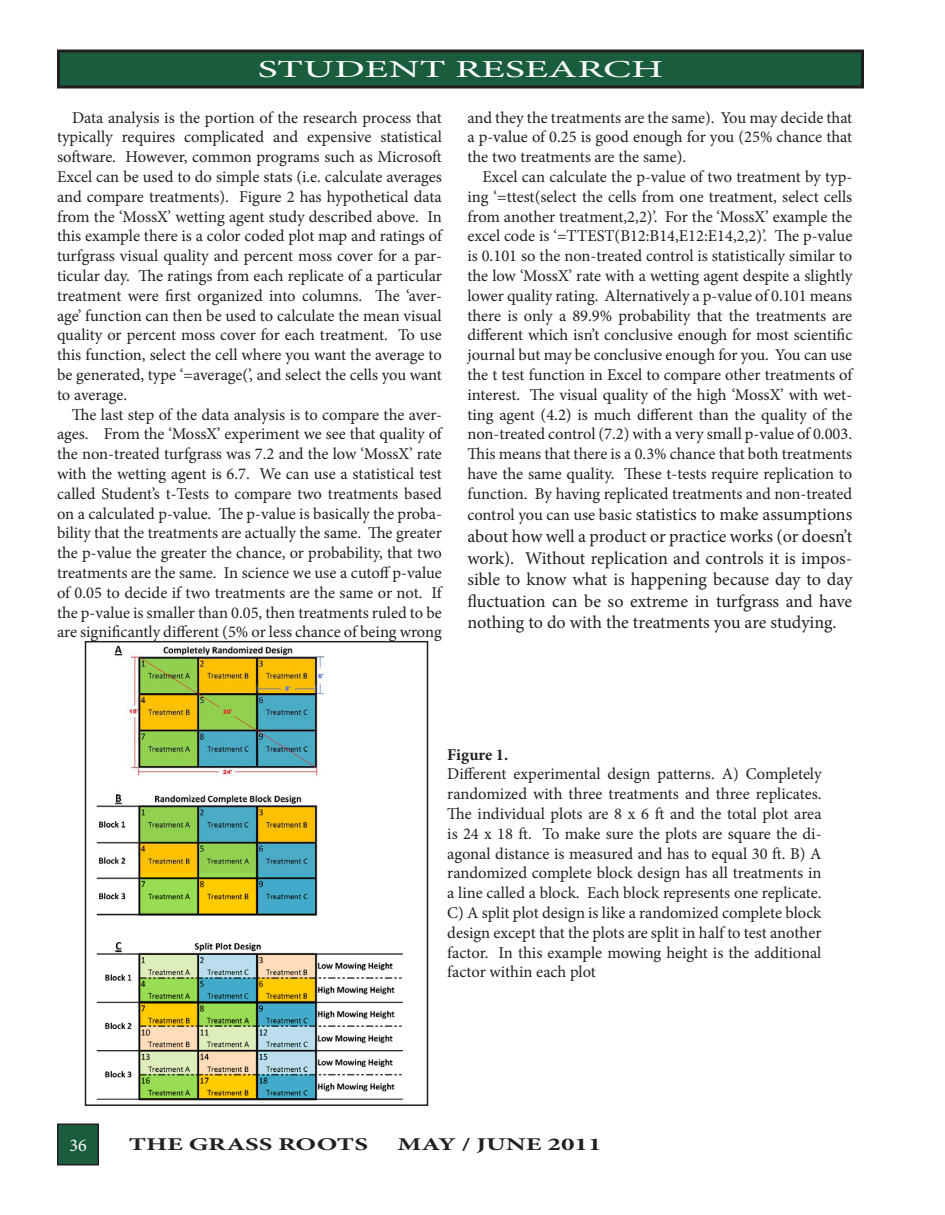
<style>
.page{position:relative;width:945px;height:1215px;background:#fff}
.page>*{position:absolute;margin:0;border:0;box-sizing:border-box;transform-origin:0 0}
.t1{font:24.3px "Minion Pro";color:#fff;scale:1.72 1}
.t2{font:18px/21.6px "Minion Pro";letter-spacing:-.005em;color:#231f20;text-align:justify}
.t3{font:700 18px "Minion Pro";color:#231f20;scale:1.5 1}
.t4{font:18px "Minion Pro";color:#fff}
.t5{font:16.5px/19.8px "Minion Pro";letter-spacing:-.005em;color:#231f20;text-align:justify}
.t6{font:700 16.5px "Minion Pro";color:#231f20}
.s1{font-size:16.5px}
</style>
<div class="page">
<div style="left:58px;top:1124px;width:40px;height:41px;background:#1a5d3e"></div>
<div style="left:57px;top:1124px;width:42px;height:42px;border:2px solid #231f20"></div>
<div style="left:58px;top:51px;width:804px;height:36px;background:#1a5d3e"></div>
<div style="left:57px;top:50px;width:807px;height:38px;border:3px solid #231f20"></div>
<img style="left:96px;top:645px;width:307px;height:456px">
<div style="left:85px;top:641px;width:343px;height:465px;border:2px solid #231f20"></div>
<h1 class="t1" style="left:258px;top:53px;width:237px">STUDENT RESEARCH</h1>
<p class="t5" style="left:57px;top:108px;width:386px;text-indent:15px">Data analysis is the portion of the research process that typically requires complicated and expensive statistical software. However, common programs such as Microsoft Excel can be used to do simple stats (i.e. calculate averages and compare treatments). Figure 2 has hypothetical data from the ‘MossX’ wetting agent study described above. In this example there is a color coded plot map and ratings of turfgrass visual quality and percent moss cover for a par&shy;ticular day. The ratings from each replicate of a particular treatment were first organized into columns. The ‘aver&shy;age’ function can then be used to calculate the mean visual quality or percent moss cover for each treatment. To use this function, select the cell where you want the average to be generated, type ‘=average(’, and select the cells you want to average.</p>
<p class="t5" style="left:57px;top:405px;width:386px;text-indent:15px">The last step of the data analysis is to compare the aver&shy;ages. From the ‘MossX’ experiment we see that quality of the non-treated turfgrass was 7.2 and the low ‘MossX’ rate with the wetting agent is 6.7. We can use a statistical test called Student’s t-Tests to compare two treatments based on a calculated p-value. The p-value is basically the proba&shy;bility that the treatments are actually the same. The greater the p-value the greater the chance, or probability, that two treatments are the same. In science we use a cutoff p-value of 0.05 to decide if two treatments are the same or not. If the p-value is smaller than 0.05, then treatments ruled to be are significantly different (5% or less chance of being wrong</p>
<p class="t5" style="left:467px;top:108px;width:386px">and they the treatments are the same). You may decide that a p-value of 0.25 is good enough for you (25% chance that the two treatments are the same).</p>
<p class="t5" style="left:467px;top:167px;width:386px;text-indent:15px">Excel can calculate the p-value of two treatment by typ&shy;ing ‘=ttest(select the cells from one treatment, select cells from another treatment,2,2)’. For the ‘MossX’ example the excel code is ‘=TTEST(B12:B14,E12:E14,2,2)’. The p-value is 0.101 so the non-treated control is statistically similar to the low ‘MossX’ rate with a wetting agent despite a slightly lower quality rating. Alternatively a p-value of 0.101 means there is only a 89.9% probability that the treatments are different which isn’t conclusive enough for most scientific journal but may be conclusive enough for you. You can use the t test function in Excel to compare other treatments of interest. The visual quality of the high ‘MossX’ with wet&shy;ting agent (4.2) is much different than the quality of the non-treated control (7.2) with a very small p-value of 0.003.<br>This means that there is a 0.3% chance that both treatments have the same quality. These t-tests require replication to function. By having replicated treatments and non-treated</p>
<p class="t2" style="left:467px;top:504px;width:386px"><span class="s1">control you can use basic</span> statistics to make assumptions about how well a product or practice works (or doesn’t work). Without replication and controls it is impos&shy;sible to know what is happening because day to day fluctuation can be so extreme in turfgrass and have nothing to do with the treatments you are studying.</p>
<p class="t6" style="left:447px;top:743px;width:62px">Figure 1.</p>
<p class="t5" style="left:447px;top:764px;width:376px">Different experimental design patterns. A) Completely randomized with three treatments and three replicates.<br>The individual plots are 8 x 6 ft and the total plot area is 24 x 18 ft. To make sure the plots are square the di&shy;agonal distance is measured and has to equal 30 ft. B) A randomized complete block design has all treatments in a line called a block. Each block represents one replicate.<br>C) A split plot design is like a randomized complete block design except that the plots are split in half to test another factor. In this example mowing height is the additional factor within each plot</p>
<p class="t4" style="left:69px;top:1133px;width:19px">36</p>
<p class="t3" style="left:129px;top:1132px;width:161px">THE GRASS ROOTS</p>
<p class="t3" style="left:397px;top:1132px;width:138px">MAY / JUNE 2011</p>
</div>
